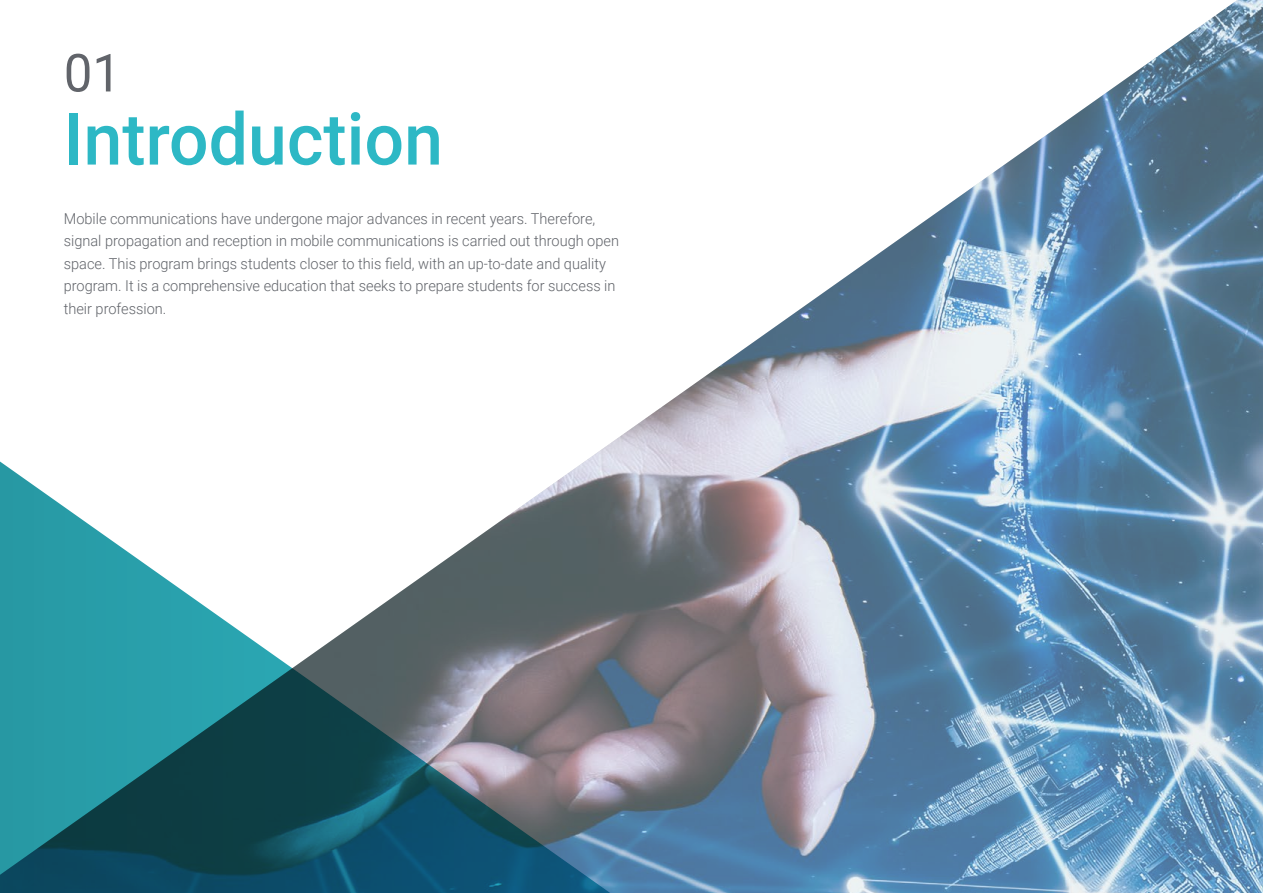
<style>
.page{position:relative;width:1263px;height:893px;background:#fff}
.page>*{position:absolute;margin:0;border:0;box-sizing:border-box;transform-origin:0 0}
.t1{font:500 72px "Roboto";color:#2db8c5}
.t2{font:52.5px "Roboto";color:#61646a}
.t3{font:300 15px/22.5px "Roboto";color:#61646a}
</style>
<div class="page">
<img style="left:607px;top:0;width:656px;height:893px">
<svg style="left:0;top:446px;width:640px;height:447px"></svg>
<h2 class="t2" style="left:64px;top:36px;width:59px">01</h2>
<h1 class="t1" style="left:64px;top:89px;width:381px">Introduction</h1>
<p class="t3" style="left:64px;top:207px;width:557px">Mobile communications have undergone major advances in recent years. Therefore, signal propagation and reception in mobile communications is carried out through open space. This program brings students closer to this field, with an up-to-date and quality program. It is a comprehensive education that seeks to prepare students for success in their profession.</p>
</div>
